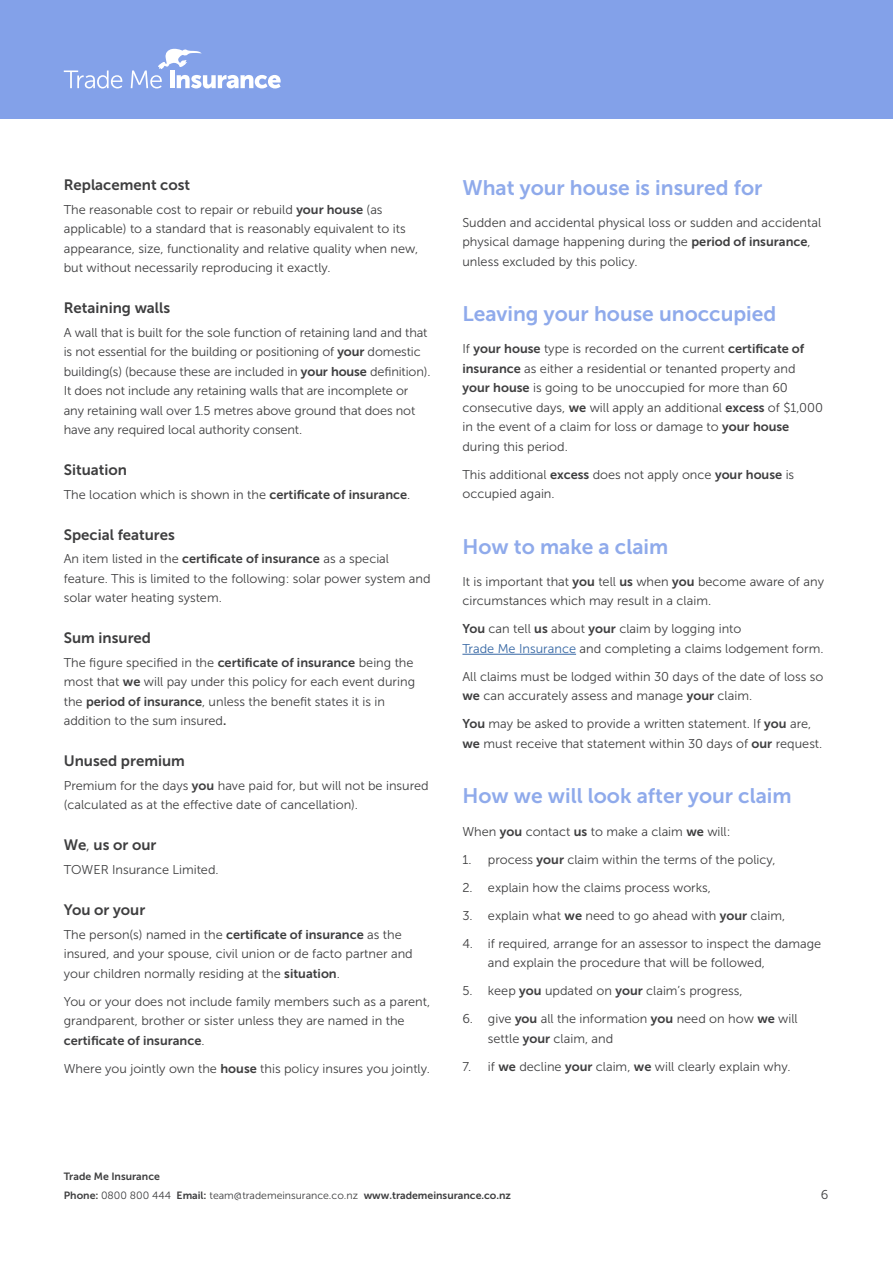
<style>
.page{position:relative;width:893px;height:1263px;background:#fff}
.page>*{position:absolute;margin:0;border:0;box-sizing:border-box;transform-origin:0 0}
.t1{font:21px "Museo Sans 700";color:#8faaeb}
.t2{font:15px "Museo Sans 700";color:#3e3e3f}
.t3{font:12.75px/19.5px "Museo Sans 300";color:#3e3e3f}
.t4{font:12.75px "Museo Sans 700";color:#3e3e3f}
.t5{font:10.5px/19.2px "Museo Sans 700";color:#3e3e3f}
.s1{font-family:"Museo Sans 700"}
.s2{font-family:"Museo Sans 300"}
.s3{color:#3667a4}
</style>
<div class="page">
<div style="left:0;top:0;width:893px;height:119px;background:#83a1e9"></div>
<svg style="left:64px;top:70px;width:58px;height:18px"></svg>
<svg style="left:131px;top:48px;width:150px;height:40px"></svg>
<hr style="left:462px;top:654px;width:114px;height:1px;background:#3667a4">
<p class="t2" style="left:64px;top:177px;width:128px">Replacement cost</p>
<p class="t3" style="left:64px;top:200px;width:356px">The reasonable cost to repair or rebuild <span class="s1">your house</span> (as applicable) to a standard that is reasonably equivalent to its appearance, size, functionality and relative quality when new, but without necessarily reproducing it exactly.</p>
<p class="t2" style="left:64px;top:300px;width:108px">Retaining walls</p>
<p class="t3" style="left:64px;top:323px;width:368px">A wall that is built for the sole function of retaining land and that is not essential for the building or positioning of <span class="s1">your</span> domestic building(s) (because these are included in <span class="s1">your house</span> definition).<br>It does not include any retaining walls that are incomplete or any retaining wall over 1.5 metres above ground that does not have any required local authority consent.</p>
<p class="t2" style="left:64px;top:462px;width:65px">Situation</p>
<p class="t3" style="left:64px;top:485px;width:348px">The location which is shown in the <span class="s1">certificate of insurance</span>.</p>
<p class="t2" style="left:64px;top:526px;width:113px">Special features</p>
<p class="t3" style="left:64px;top:549px;width:368px">An item listed in the <span class="s1">certificate of insurance</span> as a special feature. This is limited to the following: solar power system and solar water heating system.</p>
<p class="t2" style="left:64px;top:630px;width:89px">Sum insured</p>
<p class="t3" style="left:64px;top:653px;width:353px">The figure specified in the <span class="s1">certificate of insurance</span> being the most that <span class="s1">we</span> will pay under this policy for each event during the <span class="s1">period of insurance</span>, unless the benefit states it is in addition to the sum insured<span class="s1">.</span></p>
<p class="t2" style="left:64px;top:753px;width:123px">Unused premium</p>
<p class="t3" style="left:64px;top:776px;width:366px">Premium for the days <span class="s1">you</span> have paid for, but will not be insured (calculated as at the effective date of cancellation).</p>
<p class="t2" style="left:64px;top:837px;width:94px">We<span class="s2">,</span> us or our</p>
<p class="t3" style="left:64px;top:860px;width:156px">TOWER Insurance Limited.</p>
<p class="t2" style="left:64px;top:901px;width:83px">You or your</p>
<p class="t3" style="left:64px;top:924px;width:351px">The person(s) named in the <span class="s1">certificate of insurance</span> as the insured, and your spouse, civil union or de facto partner and your children normally residing at the <span class="s1">situation</span>.</p>
<p class="t3" style="left:64px;top:991px;width:368px">You or your does not include family members such as a parent, grandparent, brother or sister unless they are named in the</p>
<p class="t4" style="left:64px;top:1033px;width:142px">certificate of insurance<span class="s2">.</span></p>
<p class="t3" style="left:64px;top:1058px;width:368px">Where you jointly own the <span class="s1">house</span> this policy insures you jointly.</p>
<h1 class="t1" style="left:462px;top:176px;width:302px">What your house is insured for</h1>
<p class="t3" style="left:462px;top:213px;width:360px">Sudden and accidental physical loss or sudden and accidental physical damage happening during the <span class="s1">period of insurance</span>, unless excluded by this policy.</p>
<h1 class="t1" style="left:462px;top:302px;width:315px">Leaving your house unoccupied</h1>
<p class="t3" style="left:462px;top:339px;width:362px">If <span class="s1">your house</span> type is recorded on the current <span class="s1">certificate of insurance</span> as either a residential or tenanted property and <span class="s1">your house</span> is going to be unoccupied for more than 60 consecutive days, <span class="s1">we</span> will apply an additional <span class="s1">excess</span> of $1,000 in the event of a claim for loss or damage to <span class="s1">your house </span>during this period.</p>
<p class="t3" style="left:462px;top:465px;width:333px">This additional <span class="s1">excess</span> does not apply once <span class="s1">your house</span> is occupied again.</p>
<h1 class="t1" style="left:462px;top:535px;width:207px">How to make a claim</h1>
<p class="t3" style="left:462px;top:572px;width:363px">It is important that <span class="s1">you</span> tell <span class="s1">us</span> when <span class="s1">you</span> become aware of any circumstances which may result in a claim.</p>
<p class="t3" style="left:462px;top:619px;width:363px"><span class="s1">You</span> can tell <span class="s1">us</span> about <span class="s1">your</span> claim by logging into<br><span class="s3">Trade Me Insurance</span> and completing a claims lodgement form.</p>
<p class="t3" style="left:462px;top:667px;width:363px">All claims must be lodged within 30 days of the date of loss so <span class="s1">we</span> can accurately assess and manage <span class="s1">your</span> claim.</p>
<p class="t3" style="left:462px;top:714px;width:361px"><span class="s1">You</span> may be asked to provide a written statement. If <span class="s1">you</span> are, <span class="s1">we</span> must receive that statement within 30 days of <span class="s1">our</span> request.</p>
<h1 class="t1" style="left:462px;top:784px;width:331px">How we will look after your claim</h1>
<p class="t3" style="left:462px;top:821px;width:270px">When <span class="s1">you</span> contact <span class="s1">us</span> to make a claim <span class="s1">we</span> will:</p>
<p class="t3" style="left:462px;top:849px;width:315px">1. process <span class="s1">your</span> claim within the terms of the policy,</p>
<p class="t3" style="left:462px;top:877px;width:250px">2. explain how the claims process works,</p>
<p class="t3" style="left:462px;top:905px;width:324px">3. explain what <span class="s1">we</span> need to go ahead with <span class="s1">your</span> claim,</p>
<p class="t3" style="left:488px;top:933px;width:335px;text-indent:-26px">4. if required, arrange for an assessor to inspect the damage and explain the procedure that will be followed,</p>
<p class="t3" style="left:462px;top:981px;width:282px">5. keep <span class="s1">you</span> updated on <span class="s1">your</span> claim’s progress,</p>
<p class="t3" style="left:488px;top:1009px;width:311px;text-indent:-26px">6. give <span class="s1">you</span> all the information <span class="s1">you</span> need on how <span class="s1">we</span> will settle <span class="s1">your</span> claim, and</p>
<p class="t3" style="left:462px;top:1056px;width:330px">7. if <span class="s1">we</span> decline <span class="s1">your</span> claim, <span class="s1">we</span> will clearly explain why.</p>
<p class="t5" style="left:64px;top:1167px;width:449px">Trade Me Insurance<br>Phone: <span class="s2">0800 800 444</span> Email: <span class="s2">team@trademeinsurance.co.nz</span> www.trademeinsurance.co.nz</p>
<p class="t3" style="left:821px;top:1185px;width:9px">6</p>
</div>
